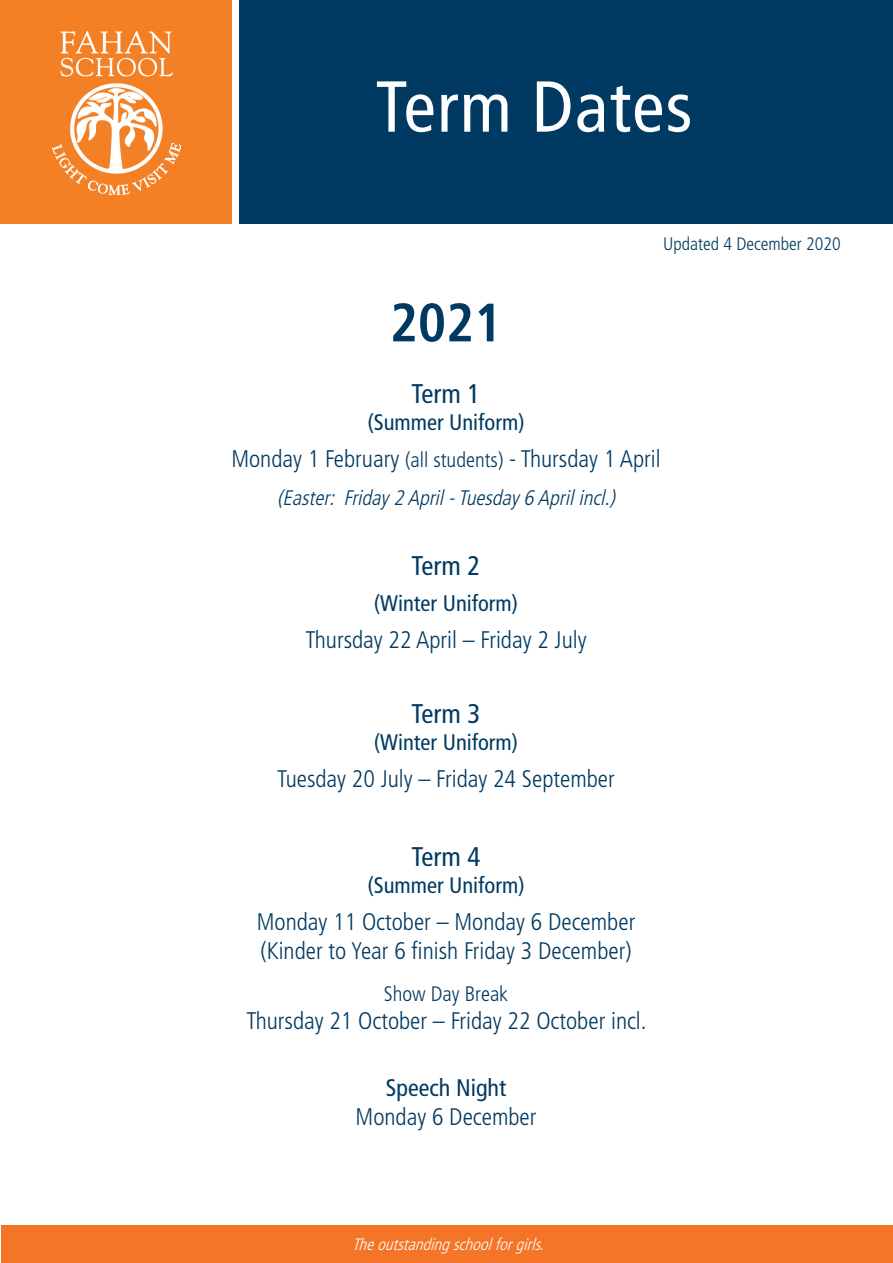
<style>
.page{position:relative;width:893px;height:1263px;background:#fff}
.page>*{position:absolute;margin:0;border:0;box-sizing:border-box;transform-origin:0 0}
.t1{font:condensed 72px "Frutiger";letter-spacing:.02em;color:#fff}
.t2{font:700 condensed 54px "Frutiger";color:#003a62}
.t3{font:condensed 27px "Frutiger";color:#003a62}
.t4{font:300 condensed 24px/28.8px "Frutiger";color:#003a62}
.t5{font:condensed 24px "Frutiger";color:#003a62}
.t6{font:condensed 22.5px "Frutiger";color:#003a62}
.t7{font:italic 300 condensed 21px "Frutiger";color:#003a62}
.t8{font:300 condensed 21px "Frutiger";color:#003a62}
.t9{font:300 condensed 18px "Frutiger";color:#003a62}
.t10{font:italic 300 condensed 16.5px "Frutiger";color:#fff}
.s1{font-size:21px}
</style>
<div class="page">
<div style="left:0;top:0;width:231px;height:223px;background:#f48026"></div>
<div style="left:1px;top:1226px;width:892px;height:37px;background:#f47527"></div>
<img style="left:53px;top:31px;width:127px;height:164px">
<div style="left:240px;top:0;width:653px;height:223px;background:#003a62"></div>
<h1 class="t1" style="left:376px;top:65px;width:318px">Term Dates</h1>
<h2 class="t2" style="left:390px;top:291px;width:114px">2021</h2>
<p class="t9" style="left:663px;top:234px;width:179px">Updated 4 December 2020</p>
<p class="t3" style="left:412px;top:377px;width:70px">Term 1</p>
<p class="t6" style="left:367px;top:409px;width:159px">(Summer Uniform)</p>
<p class="t4" style="left:231px;top:444px;width:431px">Monday 1 February <span class="s1">(all students)</span> - Thursday 1 April</p>
<p class="t7" style="left:277px;top:486px;width:344px">(Easter: Friday2 April-Tuesday6 Aprilincl.)</p>
<p class="t3" style="left:412px;top:550px;width:70px">Term 2</p>
<p class="t6" style="left:374px;top:590px;width:146px">(Winter Uniform)</p>
<p class="t4" style="left:305px;top:626px;width:283px">Thursday 22 April – Friday 2 July</p>
<p class="t3" style="left:412px;top:698px;width:70px">Term 3</p>
<p class="t6" style="left:374px;top:729px;width:146px">(Winter Uniform)</p>
<p class="t4" style="left:277px;top:765px;width:339px">Tuesday 20 July – Friday 24 September</p>
<p class="t3" style="left:412px;top:841px;width:70px">Term 4</p>
<p class="t6" style="left:367px;top:872px;width:159px">(Summer Uniform)</p>
<p class="t4" style="left:257px;top:908px;width:380px">Monday 11 October – Monday 6 December (Kinder to Year 6 finish Friday 3 December)</p>
<p class="t8" style="left:384px;top:981px;width:126px">Show Day Break</p>
<p class="t4" style="left:246px;top:1007px;width:402px">Thursday 21 October – Friday 22 October incl.</p>
<p class="t5" style="left:386px;top:1074px;width:122px">Speech Night</p>
<p class="t4" style="left:356px;top:1103px;width:182px">Monday 6 December</p>
<p class="t10" style="left:352px;top:1235px;width:198px">Theoutstandingschoolforgirls.</p>
</div>
